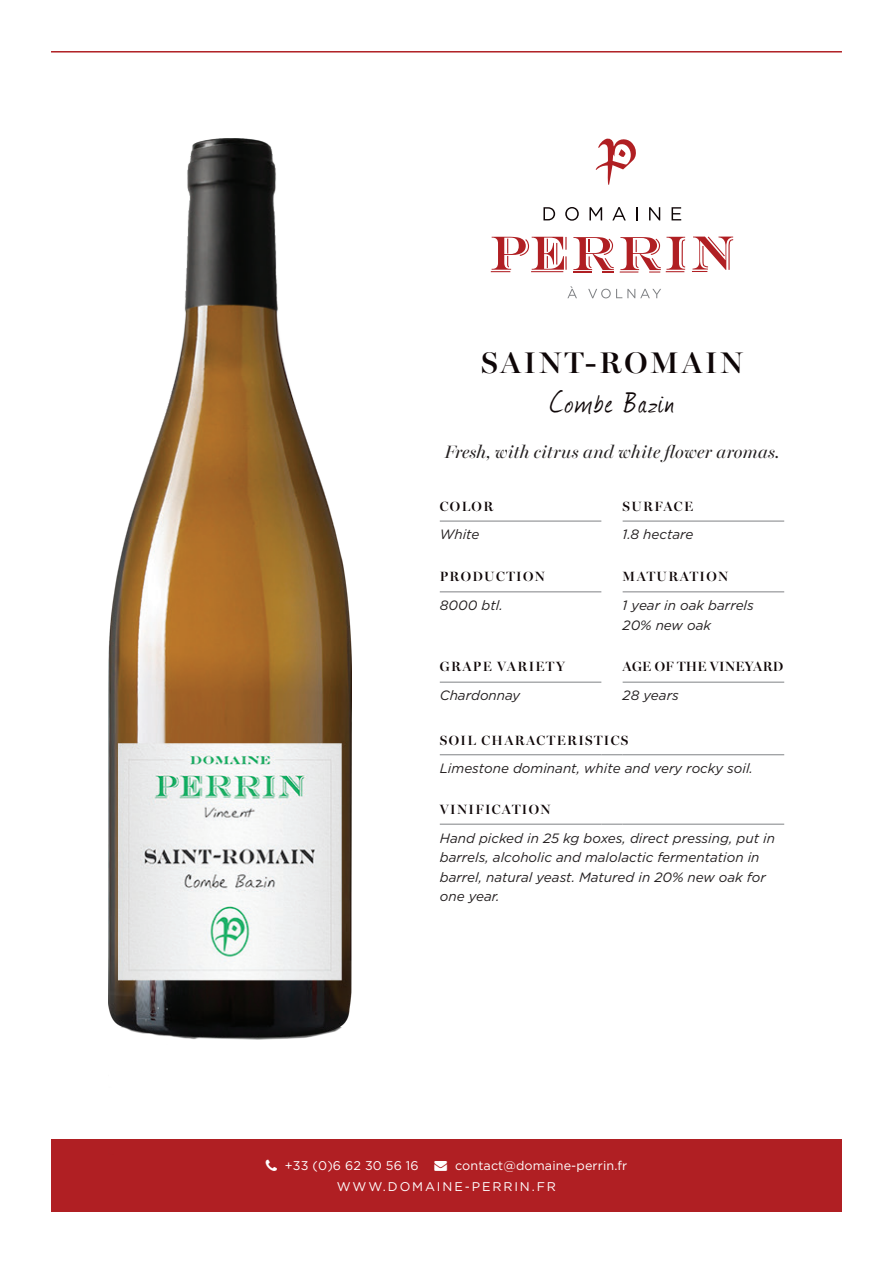
<style>
.page{position:relative;width:893px;height:1263px;background:#fff}
.page>*{position:absolute;margin:0;border:0;box-sizing:border-box;transform-origin:0 0}
.t1{font:36px "Journal";letter-spacing:.06em;color:#0e0607;scale:.9 1}
.t2{font:600 30px "Miller Banner";letter-spacing:.1em;color:#0e0607}
.t3{font:italic 18px "Miller Banner";letter-spacing:.01em;color:#231f20}
.t4{font:italic 13.5px/19.5px "Gotham";color:#231f20}
.t5{font:600 13.5px "Miller Banner";letter-spacing:.1em;color:#0e0607}
.t6{font:600 13.5px "Miller Banner";letter-spacing:.02em;color:#0e0607}
.t7{font:12.6px/21.6px "Gotham";letter-spacing:.01em;color:#fff}
</style>
<div class="page">
<hr style="left:51px;top:51px;width:791px;height:2px;background:#b01f23">
<div style="left:51px;top:1139px;width:791px;height:73px;background:#b01f23"></div>
<hr style="left:440px;top:521px;width:161px;height:1px;background:#808285">
<hr style="left:623px;top:521px;width:161px;height:1px;background:#808285">
<hr style="left:440px;top:591px;width:161px;height:1px;background:#808285">
<hr style="left:623px;top:591px;width:161px;height:1px;background:#808285">
<hr style="left:440px;top:682px;width:161px;height:1px;background:#808285">
<hr style="left:623px;top:682px;width:161px;height:1px;background:#808285">
<hr style="left:440px;top:754px;width:161px;height:1px;background:#808285">
<svg style="left:601px;top:754px;width:22px;height:1px"></svg>
<hr style="left:623px;top:754px;width:161px;height:1px;background:#808285">
<hr style="left:440px;top:824px;width:161px;height:1px;background:#808285">
<svg style="left:601px;top:824px;width:22px;height:1px"></svg>
<hr style="left:623px;top:824px;width:161px;height:1px;background:#808285">
<svg style="left:596px;top:138px;width:40px;height:47px"></svg>
<svg style="left:543px;top:207px;width:12px;height:13px"></svg>
<svg style="left:565px;top:207px;width:14px;height:14px"></svg>
<svg style="left:589px;top:207px;width:13px;height:13px"></svg>
<svg style="left:612px;top:207px;width:14px;height:13px"></svg>
<svg style="left:636px;top:207px;width:2px;height:13px"></svg>
<svg style="left:649px;top:207px;width:11px;height:13px"></svg>
<svg style="left:672px;top:207px;width:9px;height:13px"></svg>
<svg style="left:567px;top:286px;width:10px;height:12px"></svg>
<svg style="left:588px;top:289px;width:73px;height:9px"></svg>
<svg style="left:491px;top:237px;width:76px;height:35px"></svg>
<svg style="left:620px;top:237px;width:65px;height:36px"></svg>
<svg style="left:692px;top:237px;width:41px;height:35px"></svg>
<svg style="left:573px;top:237px;width:41px;height:36px"></svg>
<img style="left:108px;top:139px;width:243px;height:901px">
<h2 class="t2" style="left:481px;top:345px;width:263px">SAINT-ROMAIN</h2>
<h1 class="t1" style="left:550px;top:378px;width:140px">Combe Bazin</h1>
<h3 class="t3" style="left:445px;top:442px;width:336px">Fresh, with citrus and white flower aromas.</h3>
<p class="t5" style="left:440px;top:498px;width:55px">COLOR</p>
<p class="t5" style="left:623px;top:498px;width:72px">SURFACE</p>
<p class="t4" style="left:440px;top:525px;width:41px">White</p>
<p class="t4" style="left:623px;top:525px;width:72px">1.8 hectare</p>
<p class="t5" style="left:440px;top:568px;width:107px">PRODUCTION</p>
<p class="t5" style="left:623px;top:568px;width:107px">MATURATION</p>
<p class="t4" style="left:440px;top:596px;width:65px">8000 btl.</p>
<p class="t4" style="left:623px;top:596px;width:133px">1 year in oak barrels<br>20% new oak</p>
<p class="t5" style="left:440px;top:658px;width:127px">GRAPE VARIETY</p>
<p class="t6" style="left:623px;top:658px;width:162px">AGE OF THE VINEYARD</p>
<p class="t4" style="left:440px;top:686px;width:82px">Chardonnay</p>
<p class="t4" style="left:623px;top:686px;width:58px">28 years</p>
<p class="t5" style="left:440px;top:732px;width:190px">SOIL CHARACTERISTICS</p>
<p class="t4" style="left:440px;top:759px;width:315px">Limestone dominant, white and very rocky soil.</p>
<p class="t5" style="left:440px;top:801px;width:112px">VINIFICATION</p>
<p class="t4" style="left:440px;top:828px;width:337px">Hand picked in 25 kg boxes, direct pressing, put in barrels, alcoholic and malolactic fermentation in barrel, natural yeast. Matured in 20% new oak for one year.</p>
<p class="t7" style="left:337px;top:1154px;width:292px;text-indent:98px">→ contact@domaine-perrin.fr<br>WWW.DOMAINE-PERRIN.FR</p>
<p class="t7" style="left:285px;top:1154px;width:135px">+33 (0)6 62 30 56 16</p>
</div>
